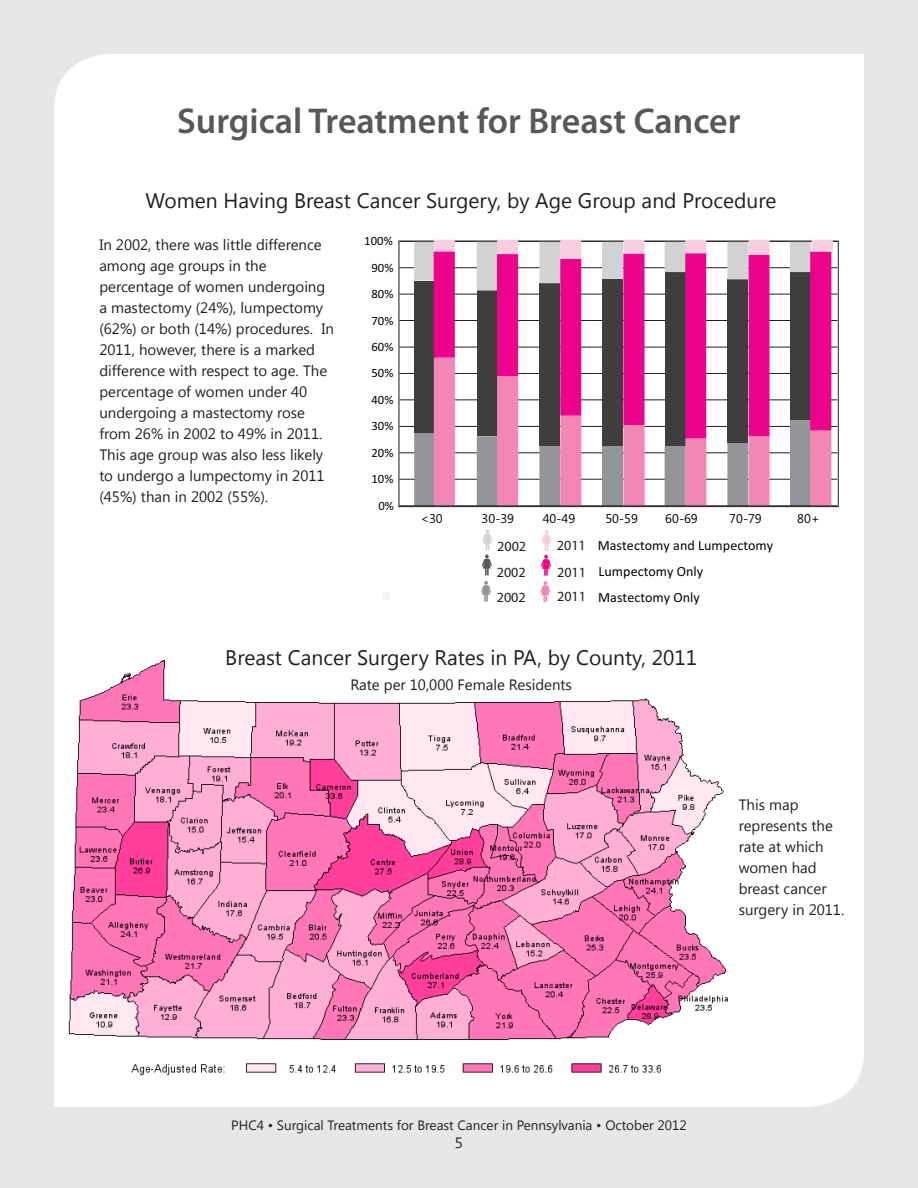
<style>
.page{position:relative;width:918px;height:1188px;background:#fff}
.page>*{position:absolute;margin:0;border:0;box-sizing:border-box;transform-origin:0 0}
.Heading{font:600 36px "Myriad Pro";color:#57585a}
.Section_Subhead{font:21px "Segoe UI";color:#231f20}
.body_text{font:15px/21px "Segoe UI";color:#231f20}
.Section_Subhead-2{font:15px "Segoe UI";color:#231f20}
.t1{font:14.1px "Calibri";color:#050504}
.t2{font:14.1px/25.3px "Myriad Pro";color:#231f20}
.t3{font:13.5px "Segoe UI";color:#231f20}
.t4{font:12.75px "Calibri";color:#050504}
.t5{font:12.75px "Segoe UI";letter-spacing:-.005em;color:#050504}
</style>
<div class="page">
<div style="left:2px;top:0;width:916px;height:1188px;background:#e6e7e9"></div>
<hr style="left:0;top:0;width:2px;height:1188px;background:#e6e7e9">
<div style="left:54px;top:54px;width:810px;height:1053px;background:#fff"></div>
<img style="left:64px;top:653px;width:667px;height:441px">
<div style="left:357px;top:226px;width:496px;height:389px;background:#fff"></div>
<hr style="left:399px;top:267px;width:438px;height:1px;background:#231f20">
<hr style="left:399px;top:294px;width:438px;height:1px;background:#231f20">
<hr style="left:399px;top:320px;width:438px;height:1px;background:#231f20">
<hr style="left:399px;top:347px;width:438px;height:1px;background:#231f20">
<hr style="left:399px;top:373px;width:438px;height:1px;background:#231f20">
<hr style="left:399px;top:400px;width:438px;height:1px;background:#231f20">
<hr style="left:399px;top:426px;width:438px;height:1px;background:#231f20">
<hr style="left:399px;top:453px;width:438px;height:1px;background:#231f20">
<hr style="left:399px;top:479px;width:438px;height:1px;background:#231f20">
<svg style="left:414px;top:433px;width:20px;height:72px"></svg>
<div style="left:414px;top:281px;width:21px;height:152px;background:#3e3e3f"></div>
<hr style="left:399px;top:241px;width:1px;height:265px;background:#878686">
<hr style="left:399px;top:505px;width:438px;height:1px;background:#231f20">
<div style="left:382px;top:592px;width:8px;height:8px;background:#f4f5f6"></div>
<svg style="left:434px;top:439px;width:397px;height:66px"></svg>
<svg style="left:434px;top:291px;width:397px;height:148px"></svg>
<svg style="left:414px;top:240px;width:419px;height:51px"></svg>
<svg style="left:481px;top:530px;width:11px;height:72px"></svg>
<svg style="left:540px;top:530px;width:12px;height:72px"></svg>
<p class="Heading" style="left:177px;top:98px;width:565px">Surgical Treatment for Breast Cancer</p>
<p class="Section_Subhead" style="left:145px;top:186px;width:632px">Women Having Breast Cancer Surgery, by Age Group and Procedure</p>
<p class="body_text" style="left:99px;top:234px;width:236px">In 2002, there was little difference among age groups in the percentage of women undergoing a mastectomy (24%), lumpectomy (62%) or both (14%) procedures. In<br>2011, however, there is a marked difference with respect to age. The percentage of women under 40 undergoing a mastectomy rose from 26% in 2002 to 49% in 2011.<br>This age group was also less likely to undergo a lumpectomy in 2011 (45%) than in 2002 (55%).</p>
<p class="t4" style="left:379px;top:497px;width:17px">0%</p>
<p class="t4" style="left:364px;top:233px;width:30px">100%</p>
<p class="t4" style="left:371px;top:259px;width:24px">90%</p>
<p class="t4" style="left:371px;top:286px;width:24px">80%</p>
<p class="t4" style="left:371px;top:312px;width:24px">70%</p>
<p class="t4" style="left:371px;top:339px;width:24px">60%</p>
<p class="t4" style="left:371px;top:365px;width:24px">50%</p>
<p class="t4" style="left:371px;top:392px;width:24px">40%</p>
<p class="t4" style="left:371px;top:418px;width:24px">30%</p>
<p class="t4" style="left:371px;top:444px;width:24px">20%</p>
<p class="t4" style="left:371px;top:471px;width:24px">10%</p>
<p class="t5" style="left:421px;top:510px;width:24px">&lt;30</p>
<p class="t5" style="left:482px;top:510px;width:34px">30-39</p>
<p class="t5" style="left:543px;top:510px;width:34px">40-49</p>
<p class="t5" style="left:605px;top:510px;width:34px">50-59</p>
<p class="t5" style="left:665px;top:510px;width:34px">60-69</p>
<p class="t5" style="left:729px;top:510px;width:34px">70-79</p>
<p class="t5" style="left:797px;top:510px;width:24px">80+</p>
<p class="t2" style="left:497px;top:533px;width:30px">2002</p>
<p class="t1" style="left:598px;top:537px;width:177px">Mastectomy and Lumpectomy</p>
<p class="t2" style="left:497px;top:559px;width:30px">2002<br>2002</p>
<p class="t2" style="left:557px;top:532px;width:31px;line-height:26.4px">2011<br>2011</p>
<p class="t2" style="left:557px;top:584px;width:30px">2011</p>
<p class="t1" style="left:599px;top:563px;width:106px">Lumpectomy Only</p>
<p class="t1" style="left:598px;top:588px;width:103px">Mastectomy Only</p>
<p class="Section_Subhead" style="left:225px;top:643px;width:473px">Breast Cancer Surgery Rates in PA, by County, 2011</p>
<p class="Section_Subhead-2" style="left:350px;top:674px;width:223px">Rate per 10,000 Female Residents</p>
<p class="body_text" style="left:739px;top:794px;width:107px">This map represents the rate at which women had breast cancer surgery in 2011.</p>
<p class="t3" style="left:231px;top:1116px;width:457px">PHC4 • Surgical Treatments for Breast Cancer in Pennsylvania • October 2012</p>
<p class="body_text" style="left:455px;top:1132px;width:10px">5</p>
</div>
